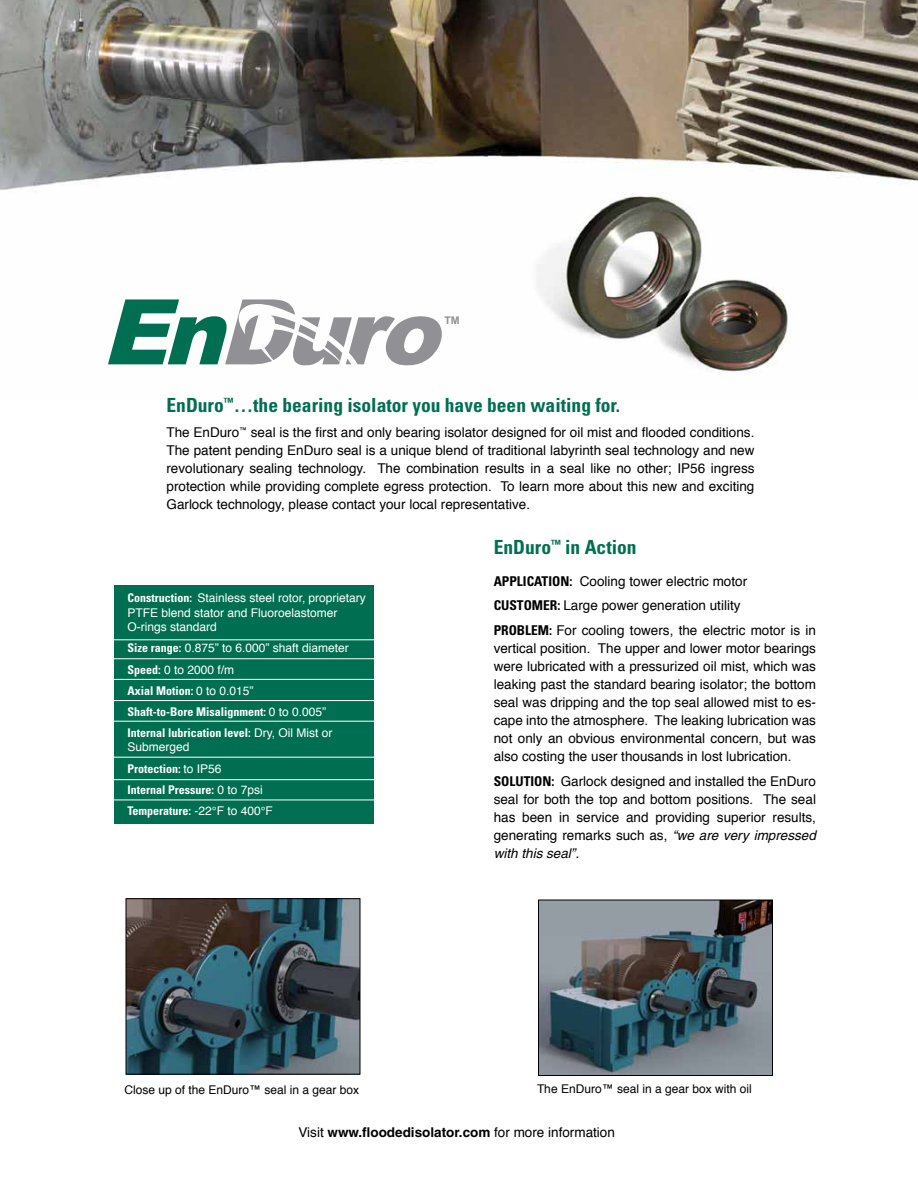
<style>
.page{position:relative;width:918px;height:1188px;background:#fff}
.page>*{position:absolute;margin:0;border:0;box-sizing:border-box;transform-origin:0 0}
.t1{font:700 condensed 19.5px "Univers";color:#006f51}
.t2{font:13.5px/18px "Helvetica";color:#000;text-align:justify}
.t3{font:700 condensed 13.5px "Univers";color:#000}
.t4{font:700 condensed 12px/21.1px "Univers";color:#fff}
.t5{font:12px/14.4px "Helvetica";color:#fff}
.t6{font:12px "Helvetica";color:#000}
.t7{font:700 10.65px "Arial";color:#919195}
.s1{font-family:"Univers";font-weight:700;font-stretch:condensed}
.s2{font-family:"Helvetica";font-weight:400;font-stretch:normal}
.s3{font-style:italic}
.s4{font-weight:700}
</style>
<div class="page">
<img style="left:0;top:0;width:918px;height:190px">
<svg style="left:108px;top:299px;width:334px;height:67px"></svg>
<img style="left:518px;top:178px;width:292px;height:194px">
<div style="left:114px;top:585px;width:260px;height:239px;background:#006f51"></div>
<hr style="left:108px;top:639px;width:269px;height:1px;background:#fff">
<hr style="left:108px;top:658px;width:270px;height:1px;background:#fff">
<hr style="left:108px;top:679px;width:272px;height:1px;background:#fff">
<hr style="left:108px;top:700px;width:270px;height:1px;background:#fff">
<hr style="left:108px;top:721px;width:270px;height:1px;background:#fff">
<hr style="left:108px;top:757px;width:266px;height:1px;background:#fff">
<hr style="left:108px;top:779px;width:269px;height:1px;background:#fff">
<hr style="left:108px;top:800px;width:268px;height:1px;background:#fff">
<img style="left:540px;top:902px;width:231px;height:172px">
<div style="left:538px;top:900px;width:235px;height:176px;border:1px solid #000"></div>
<img style="left:128px;top:900px;width:230px;height:173px">
<div style="left:126px;top:898px;width:234px;height:177px;border:1px solid #000"></div>
<p class="t7" style="left:444px;top:315px;width:17px">TM</p>
<h1 class="t1" style="left:166px;top:393px;width:455px">EnDuro<sup>™</sup>…the bearing isolator you have been waiting for.</h1>
<p class="t2" style="left:166px;top:424px;width:590px">The EnDuro<sup>™</sup> seal is the first and only bearing isolator designed for oil mist and flooded conditions.<br>The patent pending EnDuro seal is a unique blend of traditional labyrinth seal technology and new revolutionary sealing technology. The combination results in a seal like no other; IP56 ingress protection while providing complete egress protection. To learn more about this new and exciting Garlock technology, please contact your local representative.</p>
<p class="t5" style="left:128px;top:591px;width:240px"><span class="s1">Construction:</span> Stainless steel rotor, proprietary<br>PTFE blend stator and Fluoroelastomer<br>O-rings standard</p>
<p class="t5" style="left:128px;top:638px;width:223px;line-height:21.1px"><span class="s1">Size range:</span> 0.875” to 6.000” shaft diameter<br><span class="s1">Speed:</span> 0 to 2000 f/m</p>
<p class="t4" style="left:128px;top:680px;width:207px">Axial Motion: <span class="s2">0 to 0.015”<br></span>Shaft-to-Bore Misalignment: <span class="s2">0 to 0.005”<br></span>Internal lubrication level: <span class="s2">Dry, Oil Mist or</span></p>
<p class="t5" style="left:128px;top:740px;width:64px">Submerged</p>
<p class="t4" style="left:128px;top:758px;width:147px">Protection: <span class="s2">to IP56<br></span>Internal Pressure: <span class="s2">0 to 7psi<br></span>Temperature: <span class="s2">-22°F to 400°F</span></p>
<h1 class="t1" style="left:494px;top:535px;width:145px">EnDuro<sup>™</sup> in Action</h1>
<p class="t3" style="left:494px;top:572px;width:31px">Application</p>
<p class="t2" style="left:569px;top:572px;width:179px"><span class="s1">:</span> Cooling tower electric motor</p>
<p class="t3" style="left:494px;top:597px;width:17px">Customer</p>
<p class="t2" style="left:557px;top:597px;width:185px"><span class="s1">:</span> Large power generation utility</p>
<p class="t3" style="left:494px;top:622px;width:9px">Problem</p>
<p class="t2" style="left:494px;top:622px;width:324px;text-indent:55px"><span class="s1">:</span> For cooling towers, the electric motor is in vertical position. The upper and lower motor bearings were lubricated with a pressurized oil mist, which was leaking past the standard bearing isolator; the bottom seal was dripping and the top seal allowed mist to es&shy;cape into the atmosphere. The leaking lubrication was not only an obvious environmental concern, but was also costing the user thousands in lost lubrication.</p>
<p class="t3" style="left:494px;top:773px;width:16px">Solution</p>
<p class="t2" style="left:494px;top:772px;width:324px;text-indent:58px"><span class="s1">:</span> Garlock designed and installed the EnDuro seal for both the top and bottom positions. The seal has been in service and providing superior results, generating remarks such as, <span class="s3">“we are very impressed with this seal”.</span></p>
<p class="t6" style="left:124px;top:1081px;width:236px">Close up of the EnDuro™ seal in a gear box</p>
<p class="t6" style="left:537px;top:1079px;width:216px">The EnDuro™ seal in a gear box with oil</p>
<p class="t2" style="left:298px;top:1124px;width:318px">Visit <span class="s4">www.floodedisolator.com</span> for more information</p>
</div>
